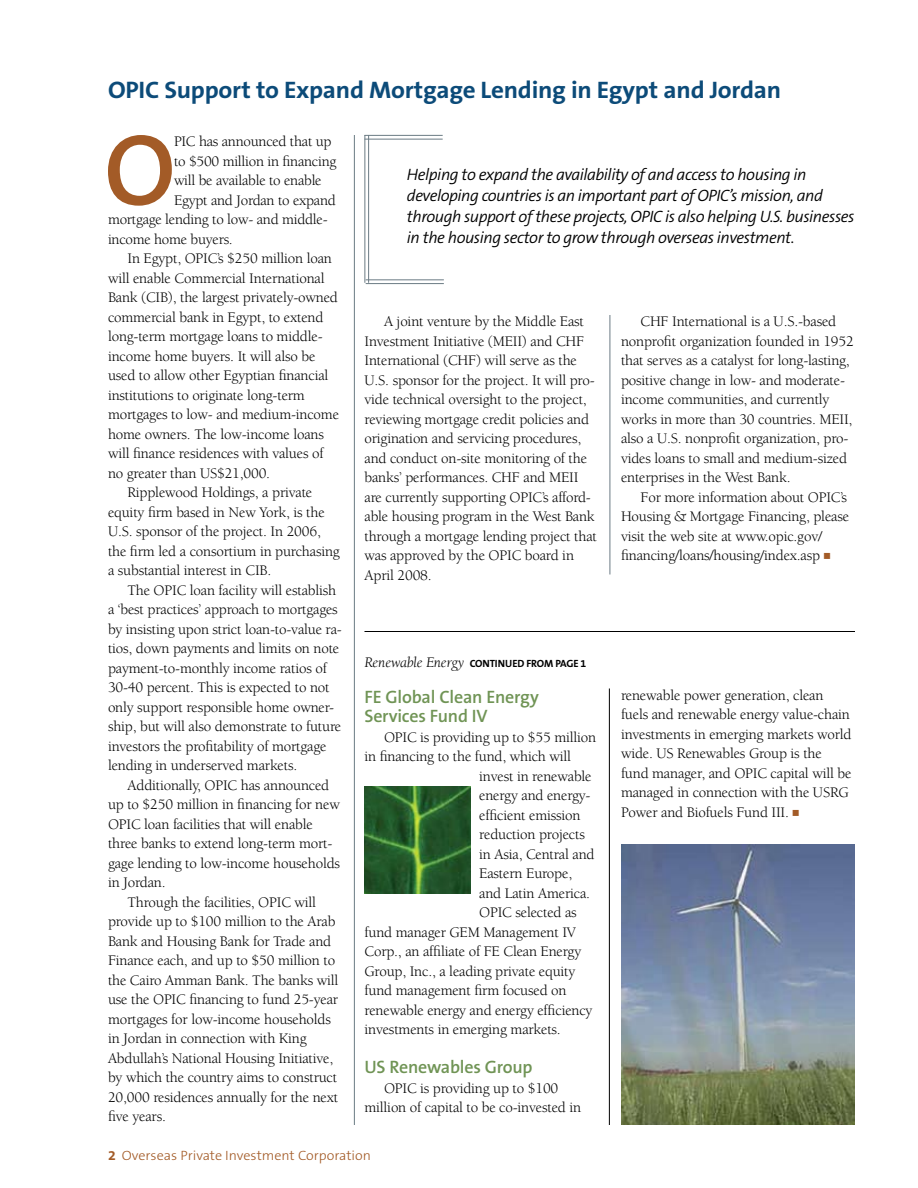
<style>
.page{position:relative;width:918px;height:1188px;background:#fff}
.page>*{position:absolute;margin:0;border:0;box-sizing:border-box;transform-origin:0 0}
.t1{font:600 101.7px "The Sans B6";color:#a35b27}
.t2{font:700 24px "The Sans B7";letter-spacing:-.01em;color:#0c4b79;scale:1.05 1}
.t3{font:600 18px/19.5px "The Sans B6";letter-spacing:-.01em;color:#709455}
.t4{font:italic 300 16.5px/21px "The Sans B4";letter-spacing:-.025em;color:#000}
.t5{font:15px/19.5px "Berkeley";letter-spacing:-.015em;color:#000}
.t6{font:italic 15px "Berkeley";letter-spacing:-.01em;color:#000}
.t7{font:300 13.5px "The Sans B3";color:#a35b27;scale:1.05 1}
.t8{font:700 10.5px "The Sans B7";color:#000}
.s1{font-family:"Universal Newswith Comm Pi";font-size:12px;color:#a35b27}
.s2{font-family:"The Sans B7";font-weight:700;font-style:normal;font-size:10.5px}
.s3{font-family:"The Sans B7";font-weight:700}
</style>
<div class="page">
<hr style="left:609px;top:688px;width:1px;height:437px;background:#000">
<hr style="left:610px;top:315px;width:1px;height:259px;background:#6b7b84">
<hr style="left:354px;top:135px;width:1px;height:990px;background:#6b7b84">
<img style="left:364px;top:787px;width:106px;height:107px">
<hr style="left:364px;top:135px;width:79px;height:1px;background:#6b7b84">
<hr style="left:364px;top:139px;width:79px;height:1px;background:#6b7b84">
<hr style="left:368px;top:135px;width:1px;height:148px;background:#6b7b84">
<hr style="left:365px;top:135px;width:1px;height:148px;background:#6b7b84">
<hr style="left:366px;top:279px;width:78px;height:1px;background:#6b7b84">
<hr style="left:366px;top:283px;width:78px;height:1px;background:#6b7b84">
<hr style="left:364px;top:631px;width:491px;height:1px;background:#000">
<img style="left:621px;top:845px;width:234px;height:280px">
<h2 class="t2" style="left:108px;top:77px;width:643px">OPIC Support to Expand Mortgage Lending in Egypt and Jordan</h2>
<h1 class="t1" style="left:104px;top:117px;width:73px">O</h1>
<p class="t5" style="left:174px;top:132px;width:159px">PIC has announced that up</p>
<p class="t5" style="left:174px;top:152px;width:164px">to $500 million in financing</p>
<p class="t5" style="left:174px;top:171px;width:149px">will be available to enable</p>
<p class="t5" style="left:174px;top:191px;width:163px">Egypt and Jordan to expand</p>
<p class="t5" style="left:108px;top:210px;width:221px">mortgage lending to low- and middle-</p>
<p class="t5" style="left:108px;top:230px;width:126px">income home buyers.</p>
<p class="t5" style="left:128px;top:249px;width:206px">In Egypt, OPIC’s $250 million loan</p>
<p class="t5" style="left:108px;top:269px;width:218px">will enable Commercial International</p>
<p class="t5" style="left:108px;top:288px;width:232px">Bank (CIB), the largest privately-owned</p>
<p class="t5" style="left:108px;top:308px;width:217px">commercial bank in Egypt, to extend</p>
<p class="t5" style="left:108px;top:327px;width:216px">long-term mortgage loans to middle-</p>
<p class="t5" style="left:108px;top:347px;width:209px">income home buyers. It will also be</p>
<p class="t5" style="left:108px;top:366px;width:222px">used to allow other Egyptian financial</p>
<p class="t5" style="left:108px;top:386px;width:198px">institutions to originate long-term</p>
<p class="t5" style="left:108px;top:405px;width:233px">mortgages to low- and medium-income</p>
<p class="t5" style="left:108px;top:425px;width:217px">home owners. The low-income loans</p>
<p class="t5" style="left:108px;top:444px;width:217px">will finance residences with values of</p>
<p class="t5" style="left:108px;top:464px;width:164px">no greater than US$21,000.</p>
<p class="t5" style="left:128px;top:483px;width:186px">Ripplewood Holdings, a private</p>
<p class="t5" style="left:108px;top:503px;width:218px">equity firm based in New York, is the</p>
<p class="t5" style="left:108px;top:522px;width:214px">U.S. sponsor of the project. In 2006,</p>
<p class="t5" style="left:108px;top:542px;width:233px">the firm led a consortium in purchasing</p>
<p class="t5" style="left:108px;top:561px;width:165px">a substantial interest in CIB.</p>
<p class="t5" style="left:128px;top:581px;width:210px">The OPIC loan facility will establish</p>
<p class="t5" style="left:108px;top:600px;width:231px">a ‘best practices’ approach to mortgages</p>
<p class="t5" style="left:108px;top:620px;width:235px">by insisting upon strict loan-to-value ra-</p>
<p class="t5" style="left:108px;top:639px;width:233px">tios, down payments and limits on note</p>
<p class="t5" style="left:108px;top:659px;width:220px">payment-to-monthly income ratios of</p>
<p class="t5" style="left:108px;top:678px;width:223px">30-40 percent. This is expected to not</p>
<p class="t5" style="left:108px;top:698px;width:228px">only support responsible home owner-</p>
<p class="t5" style="left:108px;top:717px;width:235px">ship, but will also demonstrate to future</p>
<p class="t5" style="left:108px;top:737px;width:220px">investors the profitability of mortgage</p>
<p class="t5" style="left:108px;top:756px;width:191px">lending in underserved markets.</p>
<p class="t5" style="left:128px;top:776px;width:203px">Additionally, OPIC has announced</p>
<p class="t5" style="left:108px;top:795px;width:233px">up to $250 million in financing for new</p>
<p class="t5" style="left:108px;top:815px;width:206px">OPIC loan facilities that will enable</p>
<p class="t5" style="left:108px;top:834px;width:226px">three banks to extend long-term mort-</p>
<p class="t5" style="left:108px;top:854px;width:234px">gage lending to low-income households</p>
<p class="t5" style="left:108px;top:873px;width:59px">in Jordan.</p>
<p class="t5" style="left:128px;top:893px;width:190px">Through the facilities, OPIC will</p>
<p class="t5" style="left:108px;top:912px;width:229px">provide up to $100 million to the Arab</p>
<p class="t5" style="left:108px;top:932px;width:225px">Bank and Housing Bank for Trade and</p>
<p class="t5" style="left:108px;top:951px;width:229px">Finance each, and up to $50 million to</p>
<p class="t5" style="left:108px;top:971px;width:232px">the Cairo Amman Bank. The banks will</p>
<p class="t5" style="left:108px;top:990px;width:232px">use the OPIC financing to fund 25-year</p>
<p class="t5" style="left:108px;top:1010px;width:225px">mortgages for low-income households</p>
<p class="t5" style="left:108px;top:1029px;width:200px">in Jordan in connection with King</p>
<p class="t5" style="left:108px;top:1049px;width:227px">Abdullah’s National Housing Initiative,</p>
<p class="t5" style="left:108px;top:1068px;width:231px">by which the country aims to construct</p>
<p class="t5" style="left:108px;top:1088px;width:232px">20,000 residences annually for the next</p>
<p class="t5" style="left:108px;top:1107px;width:59px">five years.</p>
<p class="t4" style="left:407px;top:164px;width:449px">Helping to expand the availability of and access to housing in developing countries is an important part of OPIC’s mission, and through support of these projects, OPIC is also helping U.S. businesses in the housing sector to grow through overseas investment.</p>
<p class="t5" style="left:365px;top:312px;width:234px;text-indent:20px">A joint venture by the Middle East Investment Initiative (MEII) and CHF International (CHF) will serve as the U.S. sponsor for the project. It will pro&shy;vide technical oversight to the project, reviewing mortgage credit policies and origination and servicing procedures, and conduct on-site monitoring of the banks’ performances. CHF and MEII are currently supporting OPIC’s afford&shy;able housing program in the West Bank through a mortgage lending project that was approved by the OPIC board in April 2008.</p>
<p class="t5" style="left:621px;top:312px;width:234px;text-indent:20px">CHF International is a U.S.-based nonprofit organization founded in 1952 that serves as a catalyst for long-lasting, positive change in low- and moderate&shy;income communities, and currently works in more than 30 countries. MEII, also a U.S. nonprofit organization, pro&shy;vides loans to small and medium-sized enterprises in the West Bank.</p>
<p class="t5" style="left:621px;top:488px;width:230px;text-indent:20px">For more information about OPIC’s Housing &amp; Mortgage Financing, please visit the web site at www.opic.gov/ financing/loans/housing/index.asp <span class="s1">n</span></p>
<p class="t6" style="left:365px;top:655px;width:113px">Renewable Energy <span class="s2">con</span></p>
<p class="t8" style="left:490px;top:658px;width:12px">tinue</p>
<p class="t8" style="left:517px;top:658px;width:17px">d from</p>
<p class="t8" style="left:555px;top:658px;width:33px">page 1</p>
<p class="t3" style="left:364px;top:688px;width:176px">FE Global Clean Energy<br>Services Fund IV</p>
<p class="t5" style="left:384px;top:728px;width:214px">OPIC is providing up to $55 million</p>
<p class="t5" style="left:365px;top:747px;width:208px">in financing to the fund, which will</p>
<p class="t5" style="left:479px;top:767px;width:114px">invest in renewable</p>
<p class="t5" style="left:479px;top:786px;width:113px">energy and energy-</p>
<p class="t5" style="left:479px;top:806px;width:103px">efficient emission</p>
<p class="t5" style="left:479px;top:825px;width:107px">reduction projects</p>
<p class="t5" style="left:479px;top:845px;width:117px">in Asia, Central and</p>
<p class="t5" style="left:479px;top:864px;width:94px">Eastern Europe,</p>
<p class="t5" style="left:479px;top:884px;width:112px">and Latin America.</p>
<p class="t5" style="left:479px;top:903px;width:99px">OPIC selected as</p>
<p class="t5" style="left:365px;top:923px;width:213px">fund manager GEM Management IV</p>
<p class="t5" style="left:365px;top:942px;width:218px">Corp., an affiliate of FE Clean Energy</p>
<p class="t5" style="left:365px;top:962px;width:212px">Group, Inc., a leading private equity</p>
<p class="t5" style="left:365px;top:981px;width:204px">fund management firm focused on</p>
<p class="t5" style="left:365px;top:1001px;width:230px">renewable energy and energy efficiency</p>
<p class="t5" style="left:365px;top:1020px;width:198px">investments in emerging markets.</p>
<p class="t3" style="left:364px;top:1059px;width:170px">US Renewables Group</p>
<p class="t5" style="left:365px;top:1079px;width:218px;text-align:center">OPIC is providing up to $100 million of capital to be co-invested in</p>
<p class="t5" style="left:621px;top:686px;width:232px">renewable power generation, clean fuels and renewable energy value-chain investments in emerging markets world wide. US Renewables Group is the fund manager, and OPIC capital will be managed in connection with the USRG Power and Biofuels Fund III. <span class="s1">n</span></p>
<p class="t7" style="left:108px;top:1148px;width:252px"><span class="s3">2</span> Overseas Private Investment Corporation</p>
</div>
